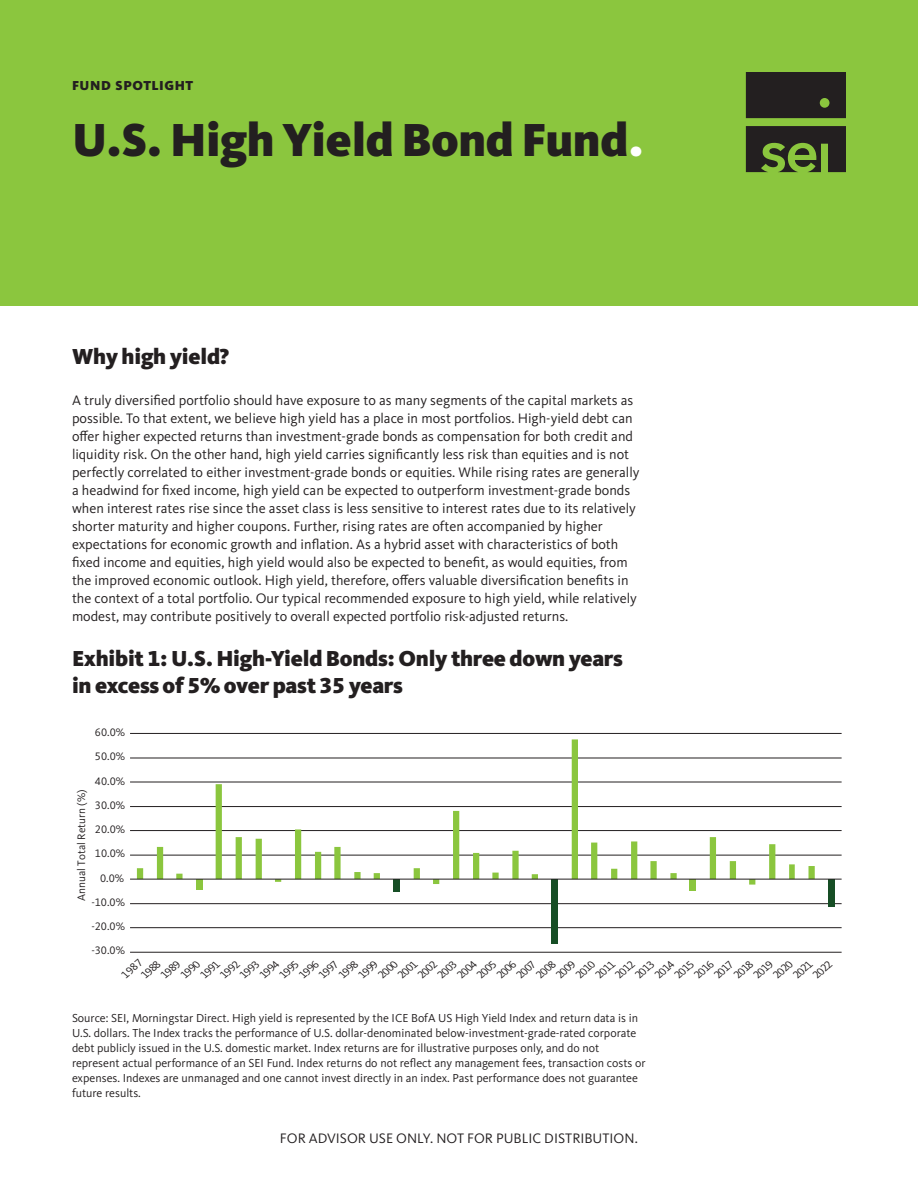
<style>
.page{position:relative;width:918px;height:1188px;background:#fff}
.page>*{position:absolute;margin:0;border:0;box-sizing:border-box;transform-origin:0 0}
.H1_Black{font:900 48px "Kievit Pro";letter-spacing:-.005em;color:#231f20}
.H4_Black{font:900 22.5px/27px "Kievit Pro";letter-spacing:-.01em;color:#231f20}
.Body{font:14.25px/18px "Kievit Pro";color:#231f20}
.Disclosures-Sources{font:14.25px "Kievit Pro";color:#231f20}
.Eyebrow{font:900 13.5px "Kievit Pro";letter-spacing:.035em;color:#231f20}
.Sources{font:12px/15px "Kievit Pro";color:#231f20}
.t1{font:11.25px "Kievit Pro";color:#231f20}
.t2{font:11.1px "Kievit Pro";color:#231f20}
.s1{color:#fff}
</style>
<div class="page">
<div style="left:0;top:0;width:918px;height:306px;background:#8bc63e"></div>
<hr style="left:130px;top:952px;width:712px;height:1px;background:#231f20">
<hr style="left:130px;top:927px;width:712px;height:1px;background:#231f20">
<hr style="left:130px;top:903px;width:712px;height:1px;background:#231f20">
<hr style="left:130px;top:855px;width:712px;height:1px;background:#231f20">
<hr style="left:130px;top:830px;width:712px;height:1px;background:#231f20">
<hr style="left:130px;top:806px;width:712px;height:1px;background:#231f20">
<hr style="left:130px;top:782px;width:712px;height:1px;background:#231f20">
<hr style="left:130px;top:758px;width:712px;height:1px;background:#231f20">
<hr style="left:130px;top:733px;width:712px;height:1px;background:#231f20">
<div style="left:196px;top:879px;width:7px;height:11px;background:#8bc63e"></div>
<div style="left:394px;top:879px;width:6px;height:13px;background:#164e25"></div>
<div style="left:552px;top:879px;width:6px;height:65px;background:#164e25"></div>
<div style="left:690px;top:879px;width:6px;height:12px;background:#8bc63e"></div>
<div style="left:828px;top:879px;width:7px;height:27px;background:#164e25"></div>
<svg style="left:137px;top:739px;width:678px;height:146px"></svg>
<hr style="left:130px;top:879px;width:712px;height:1px;background:#231f20">
<div style="left:746px;top:72px;width:100px;height:46px;background:#231f20"></div>
<svg style="left:746px;top:126px;width:100px;height:46px"></svg>
<p class="Eyebrow" style="left:72px;top:77px;width:123px">FUND SPOTLIGHT</p>
<p class="H1_Black" style="left:72px;top:111px;width:574px">U.S. High Yield Bond Fund<span class="s1">.</span></p>
<p class="H4_Black" style="left:72px;top:343px;width:159px">Why high yield?</p>
<p class="Body" style="left:72px;top:391px;width:569px">A truly diversified portfolio should have exposure to as many segments of the capital markets as possible. To that extent, we believe high yield has a place in most portfolios. High-yield debt can offer higher expected returns than investment-grade bonds as compensation for both credit and liquidity risk. On the other hand, high yield carries significantly less risk than equities and is not perfectly correlated to either investment-grade bonds or equities. While rising rates are generally a headwind for fixed income, high yield can be expected to outperform investment-grade bonds when interest rates rise since the asset class is less sensitive to interest rates due to its relatively shorter maturity and higher coupons. Further, rising rates are often accompanied by higher expectations for economic growth and inflation. As a hybrid asset with characteristics of both fixed income and equities, high yield would also be expected to benefit, as would equities, from the improved economic outlook. High yield, therefore, offers valuable diversification benefits in the context of a total portfolio. Our typical recommended exposure to high yield, while relatively modest, may contribute positively to overall expected portfolio risk-adjusted returns.</p>
<p class="H4_Black" style="left:72px;top:645px;width:552px">Exhibit 1: U.S. High-Yield Bonds: Only three down years in excess of 5% over past 35 years</p>
<p class="t1" style="left:95px;top:726px;width:32px">60.0%</p>
<p class="t1" style="left:95px;top:750px;width:32px">50.0%</p>
<p class="t1" style="left:95px;top:774px;width:32px">40.0%</p>
<p class="t1" style="left:75px;top:901px;width:113px;rotate:-90deg">Annual Total Return (%)</p>
<p class="t1" style="left:95px;top:798px;width:32px">30.0%</p>
<p class="t1" style="left:95px;top:823px;width:32px">20.0%</p>
<p class="t1" style="left:95px;top:847px;width:32px">10.0%</p>
<p class="t1" style="left:100px;top:871px;width:25px">0.0%</p>
<p class="t1" style="left:91px;top:895px;width:35px">-10.0%</p>
<p class="t1" style="left:91px;top:920px;width:35px">-20.0%</p>
<p class="t1" style="left:91px;top:944px;width:35px">-30.0%</p>
<p class="t2" style="left:119px;top:971px;width:26px;rotate:-41deg">1987</p>
<p class="t2" style="left:139px;top:971px;width:23px;rotate:-41deg">1988</p>
<p class="t2" style="left:158px;top:971px;width:23px;rotate:-41deg">1989</p>
<p class="t2" style="left:178px;top:971px;width:23px;rotate:-41deg">1990</p>
<p class="t2" style="left:198px;top:971px;width:23px;rotate:-41deg">1991</p>
<p class="t2" style="left:218px;top:971px;width:23px;rotate:-41deg">1992</p>
<p class="t2" style="left:237px;top:971px;width:23px;rotate:-41deg">1993</p>
<p class="t2" style="left:257px;top:971px;width:23px;rotate:-41deg">1994</p>
<p class="t2" style="left:277px;top:971px;width:23px;rotate:-41deg">1995</p>
<p class="t2" style="left:297px;top:971px;width:23px;rotate:-41deg">1996</p>
<p class="t2" style="left:316px;top:971px;width:23px;rotate:-41deg">1997</p>
<p class="t2" style="left:336px;top:971px;width:23px;rotate:-41deg">1998</p>
<p class="t2" style="left:356px;top:971px;width:23px;rotate:-41deg">1999</p>
<p class="t2" style="left:376px;top:971px;width:23px;rotate:-41deg">2000</p>
<p class="t2" style="left:395px;top:971px;width:23px;rotate:-41deg">2001</p>
<p class="t2" style="left:415px;top:971px;width:23px;rotate:-41deg">2002</p>
<p class="t2" style="left:435px;top:971px;width:23px;rotate:-41deg">2003</p>
<p class="t2" style="left:455px;top:971px;width:23px;rotate:-41deg">2004</p>
<p class="t2" style="left:475px;top:971px;width:23px;rotate:-41deg">2005</p>
<p class="t2" style="left:494px;top:971px;width:23px;rotate:-41deg">2006</p>
<p class="t2" style="left:514px;top:971px;width:23px;rotate:-41deg">2007</p>
<p class="t2" style="left:534px;top:971px;width:23px;rotate:-41deg">2008</p>
<p class="t2" style="left:554px;top:971px;width:23px;rotate:-41deg">2009</p>
<p class="t2" style="left:573px;top:971px;width:23px;rotate:-41deg">2010</p>
<p class="t2" style="left:593px;top:971px;width:23px;rotate:-41deg">2011</p>
<p class="t2" style="left:613px;top:971px;width:23px;rotate:-41deg">2012</p>
<p class="t2" style="left:633px;top:971px;width:23px;rotate:-41deg">2013</p>
<p class="t2" style="left:652px;top:971px;width:23px;rotate:-41deg">2014</p>
<p class="t2" style="left:672px;top:971px;width:23px;rotate:-41deg">2015</p>
<p class="t2" style="left:692px;top:971px;width:23px;rotate:-41deg">2016</p>
<p class="t2" style="left:712px;top:971px;width:23px;rotate:-41deg">2017</p>
<p class="t2" style="left:731px;top:971px;width:23px;rotate:-41deg">2018</p>
<p class="t2" style="left:751px;top:971px;width:23px;rotate:-41deg">2019</p>
<p class="t2" style="left:771px;top:971px;width:23px;rotate:-41deg">2020</p>
<p class="t2" style="left:791px;top:971px;width:23px;rotate:-41deg">2021</p>
<p class="t2" style="left:810px;top:971px;width:23px;rotate:-41deg">2022</p>
<p class="Sources" style="left:72px;top:1011px;width:575px">Source: SEI, Morningstar Direct. High yield is represented by the ICE BofA US High Yield Index and return data is in U.S. dollars. The Index tracks the performance of U.S. dollar-denominated below-investment-grade-rated corporate debt publicly issued in the U.S. domestic market. Index returns are for illustrative purposes only, and do not represent actual performance of an SEI Fund. Index returns do not reflect any management fees, transaction costs or expenses. Indexes are unmanaged and one cannot invest directly in an index. Past performance does not guarantee future results.</p>
<p class="Disclosures-Sources" style="left:280px;top:1130px;width:360px">FOR ADVISOR USE ONLY. NOT FOR PUBLIC DISTRIBUTION.</p>
</div>
